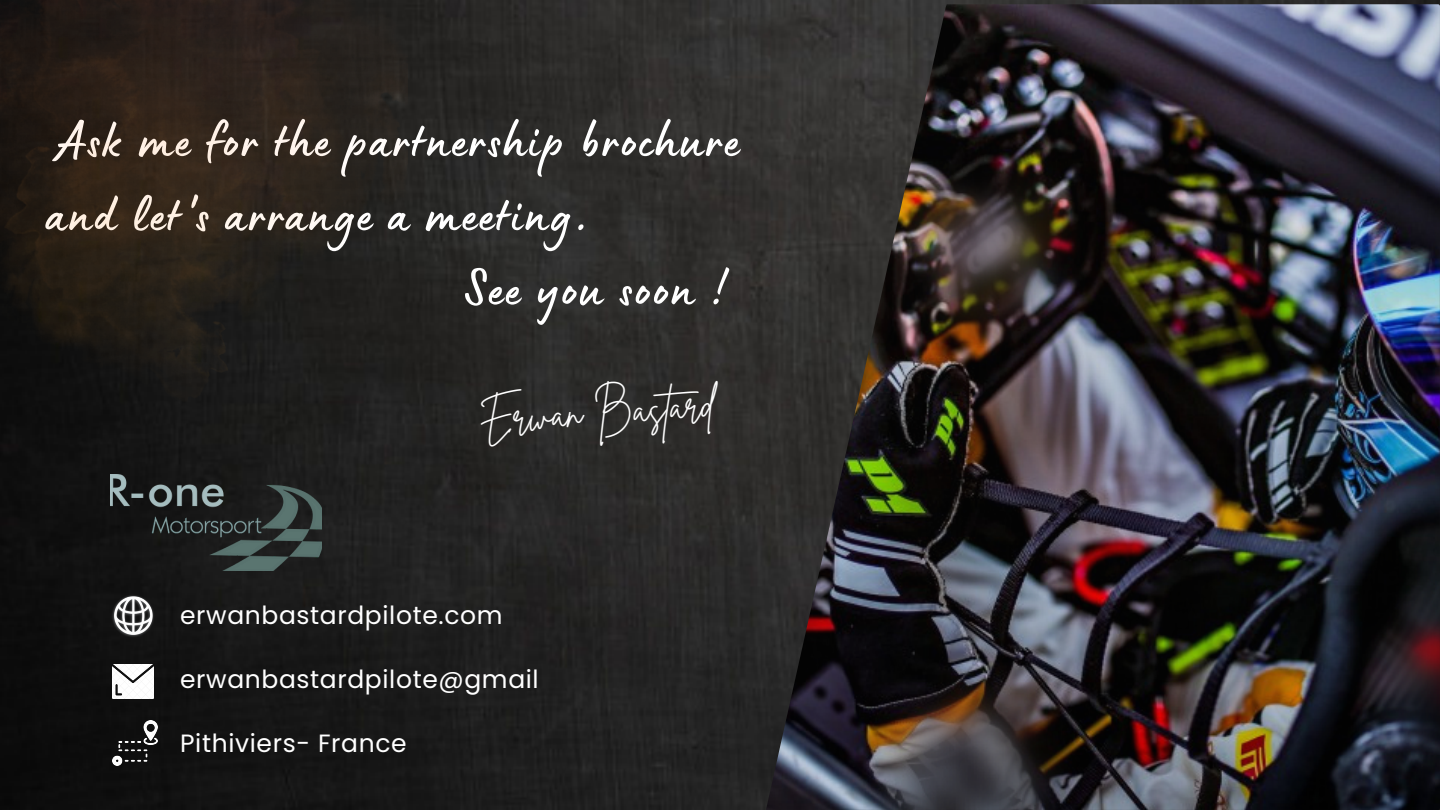
<style>
.page{position:relative;width:1440px;height:810px;background:#fff}
.page>*{position:absolute;margin:0;border:0;box-sizing:border-box;transform-origin:0 0}
.t1{font:53.3px "Lumios Marker";letter-spacing:.05em;color:#fff}
.t2{font:40.5px "Brittany Signature";color:#fff}
.t3{font:25px "Poppins";letter-spacing:.025em;color:#fff}
</style>
<div class="page">
<img style="left:0;top:0;width:1440px;height:810px">
<img style="left:766px;top:4px;width:674px;height:806px">
<img style="left:113px;top:665px;width:41px;height:34px">
<img style="left:111px;top:594px;width:45px;height:45px">
<img style="left:111px;top:474px;width:211px;height:96px">
<img style="left:0;top:0;width:408px;height:405px">
<img style="left:113px;top:720px;width:45px;height:45px">
<p class="t1" style="left:60px;top:123px;width:680px">Ask me for the partnership brochure</p>
<p class="t1" style="left:46px;top:197px;width:544px">and let's arrange a meeting.</p>
<p class="t1" style="left:463px;top:272px;width:264px">See you soon !</p>
<p class="t2" style="left:477px;top:393px;width:237px;rotate:-4deg">Erwan Bastard</p>
<p class="t3" style="left:180px;top:597px;width:324px">erwanbastardpilote.com</p>
<p class="t3" style="left:180px;top:662px;width:360px">erwanbastardpilote@gmail</p>
<p class="t3" style="left:180px;top:726px;width:228px">Pithiviers- France</p>
</div>
